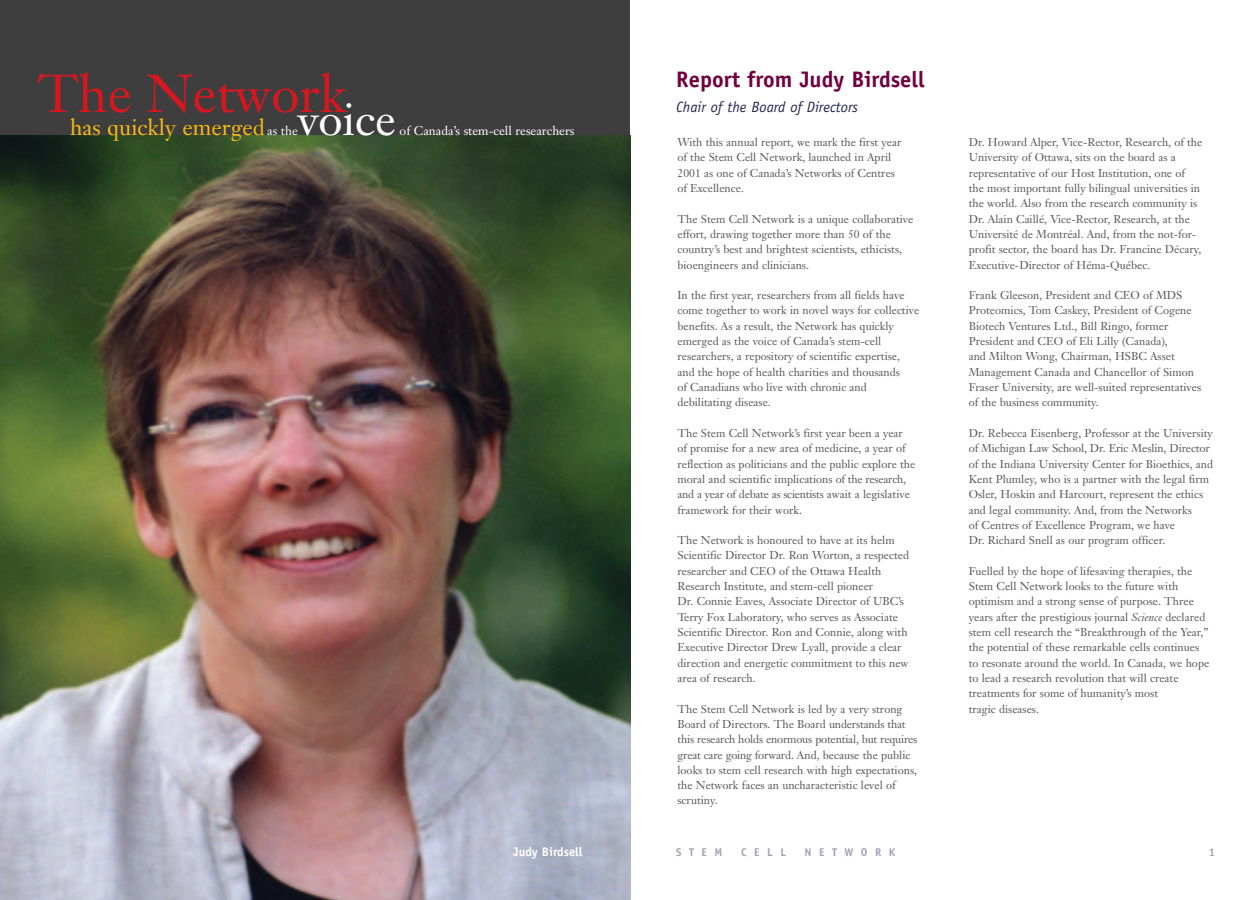
<style>
.page{position:relative;width:1260px;height:900px;background:#fff}
.page>*{position:absolute;margin:0;border:0;box-sizing:border-box;transform-origin:0 0}
.t1{font:52.5px "Janson Text";color:#d7171f}
.t2{font:45px "Janson Text";color:#fff}
.t3{font:700 22.5px "Officina Sans";color:#71003f}
.t4{font:22.5px "Janson Text";color:#f6bc0f}
.t5{font:italic 15px "Officina Sans";color:#24274f}
.t6{font:12.5px "Janson Text";color:#fff}
.t7{font:700 12.5px "Officina Sans";color:#fff}
.t8{font:11.25px/15.2px "Janson Text";color:#57585a}
.t9{font:700 11.25px "Officina Sans";letter-spacing:.665em;color:#a6a1b2}
.s1{font-size:12.5px;color:#fff}
.s2{font-style:italic}
</style>
<div class="page">
<div style="left:0;top:0;width:630px;height:135px;background:#3e3e3f"></div>
<img style="left:0;top:135px;width:630px;height:765px">
<h1 class="t1" style="left:38px;top:72px;width:310px">The Network</h1>
<h2 class="t2" style="left:298px;top:101px;width:100px">voice</h2>
<h3 class="t4" style="left:70px;top:118px;width:229px">has quickly emerged <span class="s1">as the</span></h3>
<p class="t6" style="left:400px;top:125px;width:176px">of Canada’s stem-cell researchers</p>
<p class="t7" style="left:513px;top:847px;width:71px">Judy Birdsell</p>
<h3 class="t3" style="left:676px;top:71px;width:250px">Report from Judy Birdsell</h3>
<h3 class="t5" style="left:676px;top:101px;width:183px">Chair of the Board of Directors</h3>
<p class="t8" style="left:677px;top:136px;width:225px">With this annual report, we mark the first year of the Stem Cell Network, launched in April 2001 as one of Canada’s Networks of Centres of Excellence.</p>
<p class="t8" style="left:677px;top:212px;width:237px">The Stem Cell Network is a unique collaborative effort, drawing together more than 50 of the country’s best and brightest scientists, ethicists, bioengineers and clinicians.</p>
<p class="t8" style="left:677px;top:289px;width:243px">In the first year, researchers from all fields have come together to work in novel ways for collective benefits. As a result, the Network has quickly emerged as the voice of Canada’s stem-cell researchers, a repository of scientific expertise, and the hope of health charities and thousands<br>of Canadians who live with chronic and debilitating disease.</p>
<p class="t8" style="left:677px;top:427px;width:239px">The Stem Cell Network’s first year been a year<br>of promise for a new area of medicine, a year of reflection as politicians and the public explore the moral and scientific implications of the research, and a year of debate as scientists await a legislative framework for their work.</p>
<p class="t8" style="left:677px;top:534px;width:233px">The Network is honoured to have at its helm Scientific Director Dr. Ron Worton, a respected researcher and CEO of the Ottawa Health Research Institute, and stem-cell pioneer<br>Dr. Connie Eaves, Associate Director of UBC’s Terry Fox Laboratory, who serves as Associate Scientific Director. Ron and Connie, along with Executive Director Drew Lyall, provide a clear direction and energetic commitment to this new area of research.</p>
<p class="t8" style="left:677px;top:702px;width:241px">The Stem Cell Network is led by a very strong Board of Directors. The Board understands that this research holds enormous potential, but requires great care going forward. And, because the public looks to stem cell research with high expectations, the Network faces an uncharacteristic level of scrutiny.</p>
<p class="t8" style="left:969px;top:136px;width:235px">Dr. Howard Alper, Vice-Rector, Research, of the University of Ottawa, sits on the board as a representative of our Host Institution, one of the most important fully bilingual universities in the world. Also from the research community is Dr. Alain Caillé, Vice-Rector, Research, at the Université de Montréal. And, from the not-for&shy;profit sector, the board has Dr. Francine Décary, Executive-Director of Héma-Québec.</p>
<p class="t8" style="left:969px;top:289px;width:234px">Frank Gleeson, President and CEO of MDS Proteomics, Tom Caskey, President of Cogene Biotech Ventures Ltd., Bill Ringo, former President and CEO of Eli Lilly (Canada),<br>and Milton Wong, Chairman, HSBC Asset Management Canada and Chancellor of Simon Fraser University, are well-suited representatives of the business community.</p>
<p class="t8" style="left:969px;top:427px;width:246px">Dr. Rebecca Eisenberg, Professor at the University of Michigan Law School, Dr. Eric Meslin, Director of the Indiana University Center for Bioethics, and Kent Plumley, who is a partner with the legal firm Osler, Hoskin and Harcourt, represent the ethics and legal community. And, from the Networks<br>of Centres of Excellence Program, we have<br>Dr. Richard Snell as our program officer.</p>
<p class="t8" style="left:969px;top:564px;width:242px">Fuelled by the hope of lifesaving therapies, the Stem Cell Network looks to the future with optimism and a strong sense of purpose. Three years after the prestigious journal <span class="s2">Science</span> declared stem cell research the “Breakthrough of the Year,” the potential of these remarkable cells continues to resonate around the world. In Canada, we hope to lead a research revolution that will create treatments for some of humanity’s most<br>tragic diseases.</p>
<p class="t9" style="left:676px;top:847px;width:48px">STEM</p>
<p class="t9" style="left:741px;top:847px;width:46px">CELL</p>
<p class="t9" style="left:805px;top:847px;width:92px">NETWORK</p>
<p class="t9" style="left:1209px;top:847px;width:8px">1</p>
</div>
